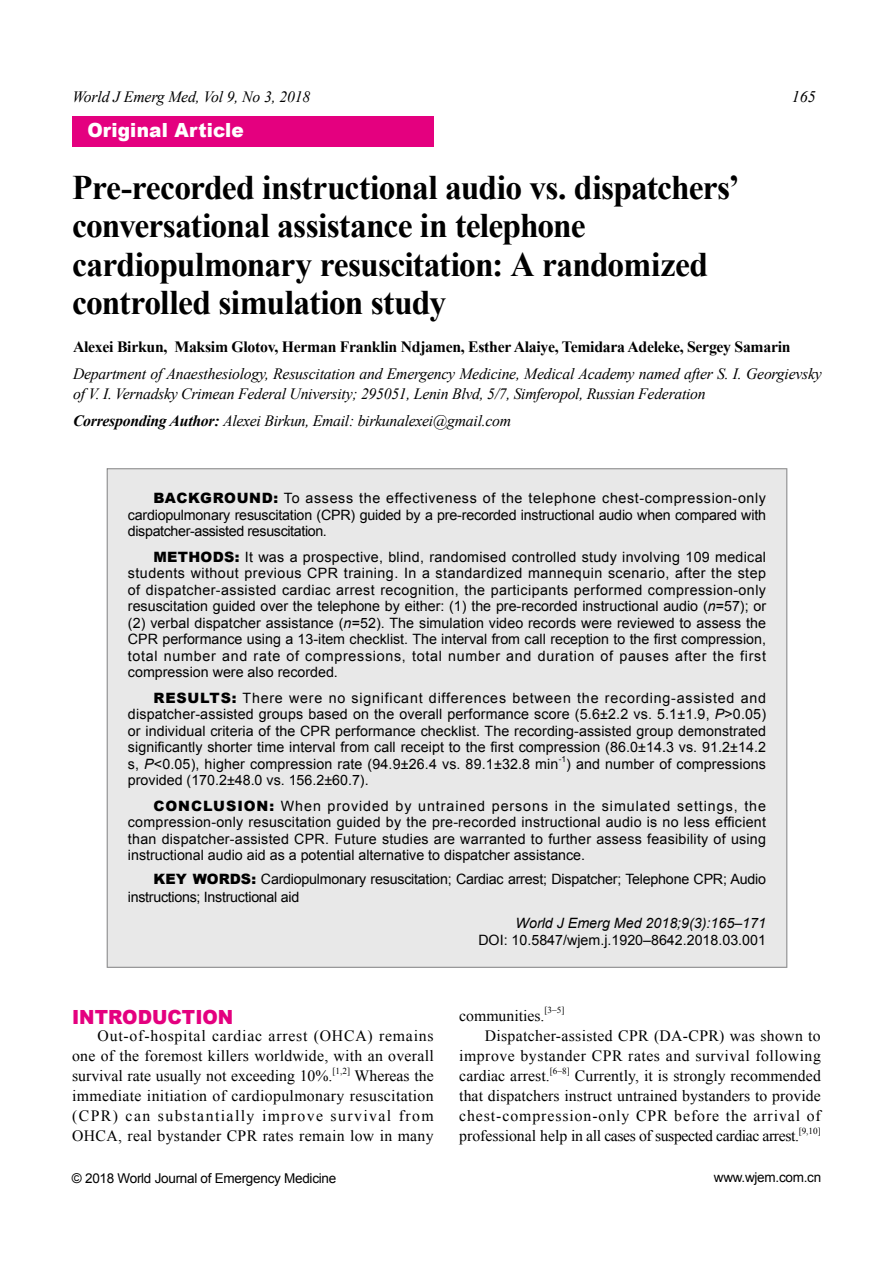
<style>
.page{position:relative;width:893px;height:1263px;background:#fff}
.page>*{position:absolute;margin:0;border:0;box-sizing:border-box;transform-origin:0 0}
.t1{font:700 34.5px/38.2px "Times New Roman";letter-spacing:-.025em;color:#000}
.t2{font:900 19.5px "Arial";letter-spacing:.01em;color:#fff;scale:.95 1}
.t3{font:900 19.5px "Arial";color:#e4007f;scale:.95 1}
.t4{font:italic 16.05px "Times New Roman";color:#000}
.t5{font:15.75px/20.1px "Times New Roman";letter-spacing:.005em;color:#000;text-align:justify}
.t6{font:italic 15.75px/19.5px "Times New Roman";letter-spacing:-.02em;color:#000}
.t7{font:700 15.75px "Times New Roman";letter-spacing:-.02em;color:#000}
.t8{font:14.25px/16.5px "Arial";color:#000;text-align:justify}
.t9{font:14.25px/25.5px "Arial";letter-spacing:.065em;color:#000}
.t10{font:italic 14.25px "Arial";color:#000}
.t11{font:13.5px "Arial";letter-spacing:-.02em;color:#000}
.t12{font:9.15px "Times New Roman";color:#000}
.t13{font:8.25px "Arial";color:#000}
.s1{font-weight:700}
.s2{font-weight:900}
.s3{font-style:italic}
</style>
<div class="page">
<div style="left:72px;top:116px;width:361px;height:31px;background:#e4007f"></div>
<svg style="left:107px;top:468px;width:680px;height:500px;background:#dedede"></svg>
<p class="t6" style="left:72px;top:88px;width:239px">World J Emerg Med, Vol 9, No 3, 2018</p>
<p class="t4" style="left:791px;top:91px;width:26px">165</p>
<h2 class="t2" style="left:87px;top:123px;width:166px">Original Article</h2>
<h1 class="t1" style="left:72px;top:172px;width:669px">Pre-recorded instructional audio vs. dispatchers’ conversational assistance in telephone cardiopulmonary resuscitation: A randomized controlled simulation study</h1>
<p class="t7" style="left:73px;top:342px;width:719px">Alexei Birkun, Maksim Glotov, Herman Franklin Ndjamen, Esther Alaiye, Temidara Adeleke, Sergey Samarin</p>
<p class="t6" style="left:73px;top:366px;width:750px">Department of Anaesthesiology, Resuscitation and Emergency Medicine, Medical Academy named after S. I. Georgievsky of V. I. Vernadsky Crimean Federal University; 295051, Lenin Blvd, 5/7, Simferopol, Russian Federation</p>
<p class="t6" style="left:73px;top:412px;width:439px"><span class="s1">Corresponding Author:</span> Alexei Birkun, Email: birkunalexei@gmail.com</p>
<p class="t8" style="left:128px;top:491px;width:639px;text-indent:26px"><span class="s2">BACKGROUND:</span> To assess the effectiveness of the telephone chest-compression-only cardiopulmonary resuscitation (CPR) guided by a pre-recorded instructional audio when compared with dispatcher-assisted resuscitation.</p>
<p class="t8" style="left:128px;top:550px;width:639px;text-indent:26px"><span class="s2">METHODS:</span> It was a prospective, blind, randomised controlled study involving 109 medical students without previous CPR training. In a standardized mannequin scenario, after the step of dispatcher-assisted cardiac arrest recognition, the participants performed compression-only resuscitation guided over the telephone by either: (1) the pre-recorded instructional audio (<span class="s3">n</span>=57); or (2) verbal dispatcher assistance (<span class="s3">n</span>=52). The simulation video records were reviewed to assess the CPR performance using a 13-item checklist. The interval from call reception to the first compression, total number and rate of compressions, total number and duration of pauses after the first compression were also recorded.</p>
<p class="t8" style="left:128px;top:691px;width:639px;text-indent:26px"><span class="s2">RESULTS:</span> There were no significant differences between the recording-assisted and dispatcher-assisted groups based on the overall performance score (5.6±2.2 vs. 5.1±1.9, <span class="s3">P</span>&gt;0.05) or individual criteria of the CPR performance checklist. The recording-assisted group demonstrated significantly shorter time interval from call receipt to the first compression (86.0±14.3 vs. 91.2±14.2 s, <span class="s3">P</span>&lt;0.05), higher compression rate (94.9±26.4 vs. 89.1±32.8 min</p>
<p class="t13" style="left:558px;top:756px;width:9px">-1</p>
<p class="t8" style="left:566px;top:757px;width:201px">) and number of compressions</p>
<p class="t9" style="left:153px;top:769px;width:614px;text-indent:-26px">provided (170.2±48.0 vs. 156.2±60.7).<br><span class="s2">CONCLUSION:</span> When provided by untrained persons in the simulated settings, the</p>
<p class="t8" style="left:128px;top:815px;width:639px">compression-only resuscitation guided by the pre-recorded instructional audio is no less efficient than dispatcher-assisted CPR. Future studies are warranted to further assess feasibility of using instructional audio aid as a potential alternative to dispatcher assistance.</p>
<p class="t8" style="left:128px;top:871px;width:639px;line-height:18px;text-indent:26px"><span class="s2">KEY WORDS:</span> Cardiopulmonary resuscitation; Cardiac arrest; Dispatcher; Telephone CPR; Audio instructions; Instructional aid</p>
<p class="t10" style="left:515px;top:917px;width:252px">World J Emerg Med 2018;9(3):165–171</p>
<p class="t8" style="left:478px;top:933px;width:289px">DOI: 10.5847/wjem.j.1920–8642.2018.03.001</p>
<h2 class="t3" style="left:72px;top:1010px;width:171px">INTRODUCTION</h2>
<p class="t5" style="left:72px;top:1027px;width:363px;text-indent:26px">Out-of-hospital cardiac arrest (OHCA) remains one of the foremost killers worldwide, with an overall survival rate usually not exceeding 10%.</p>
<p class="t12" style="left:332px;top:1067px;width:19px">[1,2]</p>
<p class="t5" style="left:72px;top:1067px;width:363px;text-indent:282px">Whereas the immediate initiation of cardiopulmonary resuscitation (CPR) can substantially improve survival from OHCA, real bystander CPR rates remain low in many</p>
<p class="t11" style="left:72px;top:1173px;width:266px">© 2018 World Journal of Emergency Medicine</p>
<p class="t5" style="left:459px;top:1007px;width:87px">communities.</p>
<p class="t12" style="left:544px;top:1007px;width:21px">[3–5]</p>
<p class="t5" style="left:459px;top:1027px;width:363px;text-indent:26px">Dispatcher-assisted CPR (DA-CPR) was shown to improve bystander CPR rates and survival following cardiac arrest.</p>
<p class="t12" style="left:550px;top:1067px;width:22px">[6–8]</p>
<p class="t5" style="left:459px;top:1067px;width:363px;text-indent:116px">Currently, it is strongly recommended that dispatchers instruct untrained bystanders to provide chest-compression-only CPR before the arrival of professional help in all cases of suspected cardiac arrest.</p>
<p class="t12" style="left:798px;top:1128px;width:24px">[9,10]</p>
<p class="t11" style="left:714px;top:1172px;width:109px">www.wjem.com.cn</p>
</div>
